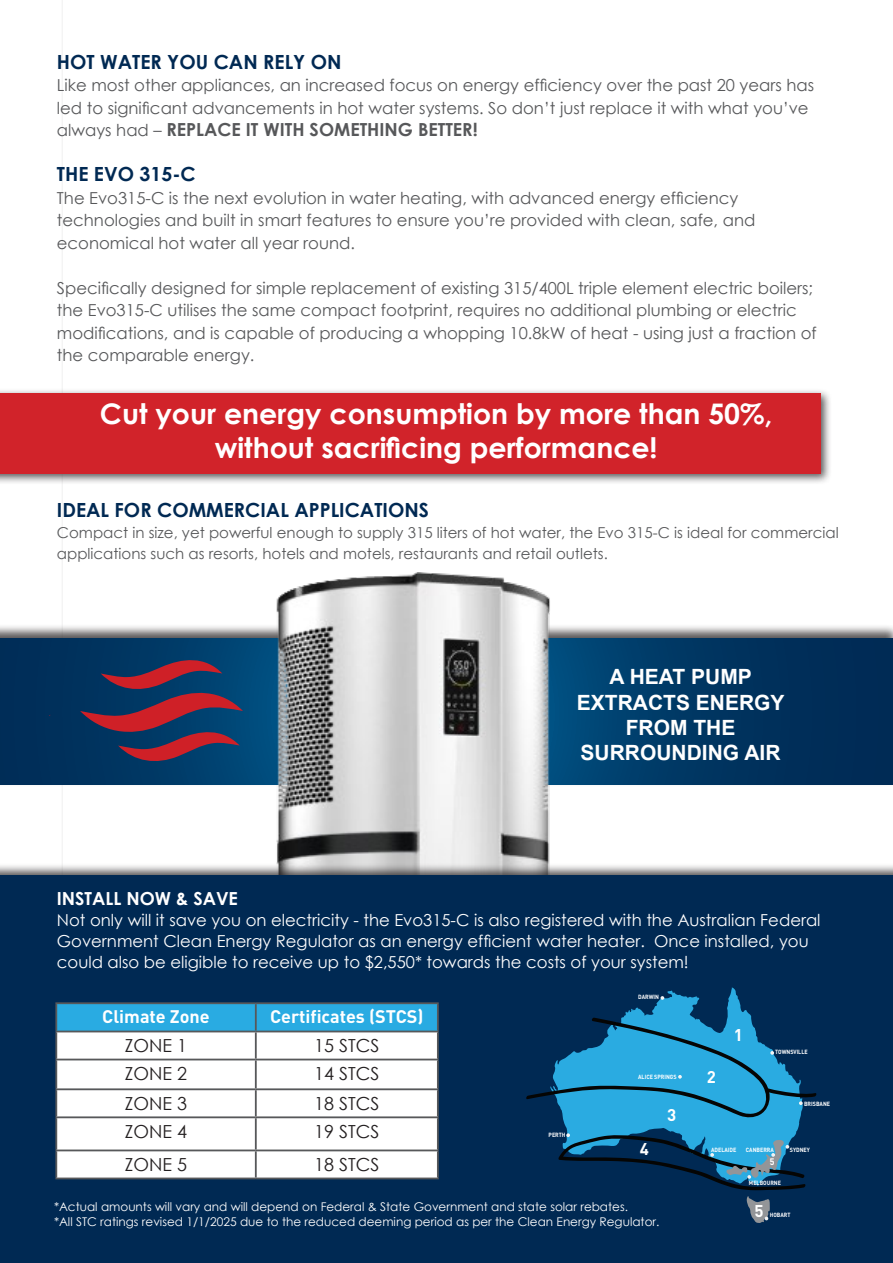
<style>
.page{position:relative;width:893px;height:1263px;background:#fff}
.page>*{position:absolute;margin:0;border:0;box-sizing:border-box;transform-origin:0 0}
.t1{font:700 28.35px "Century Gothic";color:#fff}
.t2{font:700 21px "Arial";color:#fff}
.t3{font:700 19.5px "Century Gothic";color:#002953}
.t4{font:18px "Century Gothic";color:#231f20}
.t5{font:700 18px "Century Gothic";color:#57585a}
.t6{font:700 18px "DIN";color:#fff}
.t7{font:700 18px "Century Gothic";color:#fff}
.t8{font:700 16.8px "DIN";color:#fff}
.t9{font:16.5px/22.5px "Century Gothic";color:#57585a}
.t10{font:16.5px/21px "Century Gothic";color:#fff}
.t11{font:15px/21px "Century Gothic";color:#57585a}
.t12{font:12px "Century Gothic";color:#fff}
.t13{font:9.6px "D DIN Bold";color:#fff}
.t14{font:700 6px "DIN";color:#fff;scale:.9 1}
.s1{font-weight:400;font-size:16.5px}
</style>
<div class="page">
<div style="left:0;top:624px;width:893px;height:163px;background:#231f20;opacity:.75"></div>
<svg style="left:0;top:638px;width:893px;height:146px"></svg>
<div style="left:0;top:388px;width:833px;height:97px;background:#231f20;opacity:.75"></div>
<div style="left:0;top:393px;width:821px;height:81px;background:#d1232a"></div>
<svg style="left:50px;top:624px;width:1px;height:127px"></svg>
<svg style="left:80px;top:656px;width:163px;height:109px"></svg>
<img style="left:274px;top:572px;width:277px;height:292px">
<div style="left:0;top:864px;width:893px;height:399px;background:#231f20;opacity:.75"></div>
<div style="left:0;top:876px;width:893px;height:387px;background:#002953"></div>
<svg style="left:563px;top:987px;width:237px;height:146px"></svg>
<svg style="left:660px;top:996px;width:4px;height:4px"></svg>
<svg style="left:526px;top:1017px;width:291px;height:101px"></svg>
<svg style="left:558px;top:1133px;width:248px;height:57px"></svg>
<svg style="left:747px;top:1196px;width:23px;height:27px"></svg>
<div style="left:57px;top:1004px;width:380px;height:26px;background:#29abe2"></div>
<div style="left:57px;top:1032px;width:380px;height:145px;background:#fff"></div>
<hr style="left:55px;top:1002px;width:201px;height:2px;background:#57585a">
<hr style="left:55px;top:1004px;width:2px;height:26px;background:#57585a">
<hr style="left:256px;top:1002px;width:183px;height:2px;background:#57585a">
<hr style="left:255px;top:1004px;width:2px;height:26px;background:#57585a">
<hr style="left:437px;top:1004px;width:2px;height:26px;background:#57585a">
<hr style="left:55px;top:1030px;width:201px;height:2px;background:#57585a">
<hr style="left:55px;top:1032px;width:2px;height:27px;background:#57585a">
<hr style="left:256px;top:1030px;width:183px;height:2px;background:#57585a">
<hr style="left:255px;top:1032px;width:2px;height:27px;background:#57585a">
<hr style="left:437px;top:1032px;width:2px;height:27px;background:#57585a">
<hr style="left:55px;top:1059px;width:201px;height:1px;background:#57585a">
<hr style="left:55px;top:1060px;width:2px;height:28px;background:#57585a">
<hr style="left:256px;top:1059px;width:183px;height:1px;background:#57585a">
<hr style="left:255px;top:1060px;width:2px;height:28px;background:#57585a">
<hr style="left:437px;top:1060px;width:2px;height:28px;background:#57585a">
<hr style="left:55px;top:1088px;width:201px;height:2px;background:#57585a">
<hr style="left:55px;top:1090px;width:2px;height:26px;background:#57585a">
<hr style="left:256px;top:1088px;width:183px;height:2px;background:#57585a">
<hr style="left:255px;top:1090px;width:2px;height:26px;background:#57585a">
<hr style="left:437px;top:1090px;width:2px;height:26px;background:#57585a">
<hr style="left:55px;top:1116px;width:201px;height:2px;background:#57585a">
<hr style="left:55px;top:1118px;width:2px;height:31px;background:#57585a">
<hr style="left:256px;top:1116px;width:183px;height:2px;background:#57585a">
<hr style="left:255px;top:1118px;width:2px;height:31px;background:#57585a">
<hr style="left:437px;top:1118px;width:2px;height:31px;background:#57585a">
<hr style="left:55px;top:1149px;width:201px;height:2px;background:#57585a">
<hr style="left:55px;top:1151px;width:2px;height:26px;background:#57585a">
<hr style="left:256px;top:1149px;width:183px;height:2px;background:#57585a">
<hr style="left:255px;top:1151px;width:2px;height:26px;background:#57585a">
<hr style="left:437px;top:1151px;width:2px;height:26px;background:#57585a">
<hr style="left:55px;top:1177px;width:201px;height:2px;background:#57585a">
<hr style="left:256px;top:1177px;width:183px;height:2px;background:#57585a">
<p class="t3" style="left:57px;top:47px;width:286px">HOT WATER YOU CAN RELY ON</p>
<p class="t9" style="left:57px;top:74px;width:759px">Like most other appliances, an increased focus on energy efficiency over the past 20 years has led to significant advancements in hot water systems. So don’t just replace it with what you’ve</p>
<p class="t5" style="left:57px;top:116px;width:422px"><span class="s1">always had –</span> REPLACE IT WITH SOMETHING BETTER!</p>
<p class="t3" style="left:57px;top:159px;width:140px">THE EVO 315-C</p>
<p class="t9" style="left:57px;top:186px;width:700px">The Evo315-C is the next evolution in water heating, with advanced energy efficiency technologies and built in smart features to ensure you’re provided with clean, safe, and economical hot water all year round.</p>
<p class="t9" style="left:57px;top:276px;width:761px">Specifically designed for simple replacement of existing 315/400L triple element electric boilers; the Evo315-C utilises the same compact footprint, requires no additional plumbing or electric modifications, and is capable of producing a whopping 10.8kW of heat - using just a fraction of the comparable energy.</p>
<p class="t1" style="left:100px;top:392px;width:674px">Cut your energy consumption by more than 50%,</p>
<p class="t1" style="left:215px;top:426px;width:444px">without sacrificing performance!</p>
<p class="t3" style="left:57px;top:495px;width:374px">IDEAL FOR COMMERCIAL APPLICATIONS</p>
<p class="t11" style="left:57px;top:522px;width:783px">Compact in size, yet powerful enough to supply 315 liters of hot water, the Evo 315-C is ideal for commercial applications such as resorts, hotels and motels, restaurants and retail outlets.</p>
<p class="t2" style="left:610px;top:662px;width:144px">A HEAT PUMP</p>
<p class="t2" style="left:577px;top:687px;width:209px">EXTRACTS ENERGY</p>
<p class="t2" style="left:626px;top:713px;width:111px">FROM THE</p>
<p class="t2" style="left:581px;top:738px;width:201px">SURROUNDING AIR</p>
<p class="t7" style="left:57px;top:884px;width:183px">INSTALL NOW &amp; SAVE</p>
<p class="t10" style="left:57px;top:909px;width:765px">Not only will it save you on electricity - the Evo315-C is also registered with the Australian Federal<br>Government Clean Energy Regulator as an energy efficient water heater. Once installed, you could also be eligible to receive up to $2,550* towards the costs of your system!</p>
<p class="t6" style="left:102px;top:1005px;width:109px">Climate Zone</p>
<p class="t6" style="left:270px;top:1005px;width:155px">Certificates (STCS)</p>
<p class="t4" style="left:125px;top:1033px;width:64px">ZONE 1</p>
<p class="t4" style="left:314px;top:1033px;width:67px">15 STCS</p>
<p class="t4" style="left:125px;top:1061px;width:64px">ZONE 2</p>
<p class="t4" style="left:314px;top:1061px;width:67px">14 STCS</p>
<p class="t4" style="left:125px;top:1091px;width:64px">ZONE 3</p>
<p class="t4" style="left:314px;top:1091px;width:67px">18 STCS</p>
<p class="t4" style="left:125px;top:1119px;width:64px">ZONE 4</p>
<p class="t4" style="left:314px;top:1119px;width:67px">19 STCS</p>
<p class="t4" style="left:125px;top:1152px;width:64px">ZONE 5</p>
<p class="t4" style="left:314px;top:1152px;width:67px">18 STCS</p>
<p class="t14" style="left:549px;top:1131px;width:20px">PERTH</p>
<p class="t14" style="left:638px;top:993px;width:25px">DARWIN</p>
<p class="t14" style="left:638px;top:1072px;width:44px">ALICE SPRINGS</p>
<p class="t8" style="left:640px;top:1138px;width:11px">4</p>
<p class="t8" style="left:667px;top:1104px;width:11px">3</p>
<p class="t12" style="left:54px;top:1199px;width:575px">*Actual amounts will vary and will depend on Federal &amp; State Government and state solar rebates.</p>
<p class="t12" style="left:54px;top:1213px;width:607px">*All STC ratings revised 1/1/2025 due to the reduced deeming period as per the Clean Energy Regulator.</p>
<p class="t8" style="left:707px;top:1066px;width:11px">2</p>
<p class="t8" style="left:734px;top:1024px;width:11px">1</p>
<p class="t14" style="left:775px;top:1048px;width:38px">TOWNSVILLE</p>
<p class="t14" style="left:804px;top:1100px;width:30px">BRISBANE</p>
<p class="t14" style="left:711px;top:1145px;width:30px">ADELAIDE</p>
<p class="t14" style="left:746px;top:1146px;width:33px">CANBERRA</p>
<p class="t14" style="left:790px;top:1146px;width:24px">SYDNEY</p>
<p class="t14" style="left:749px;top:1179px;width:37px">MELBOURNE</p>
<p class="t14" style="left:770px;top:1211px;width:25px">HOBART</p>
<p class="t13" style="left:770px;top:1156px;width:6px">5</p>
<p class="t8" style="left:754px;top:1199px;width:11px">5</p>
</div>
